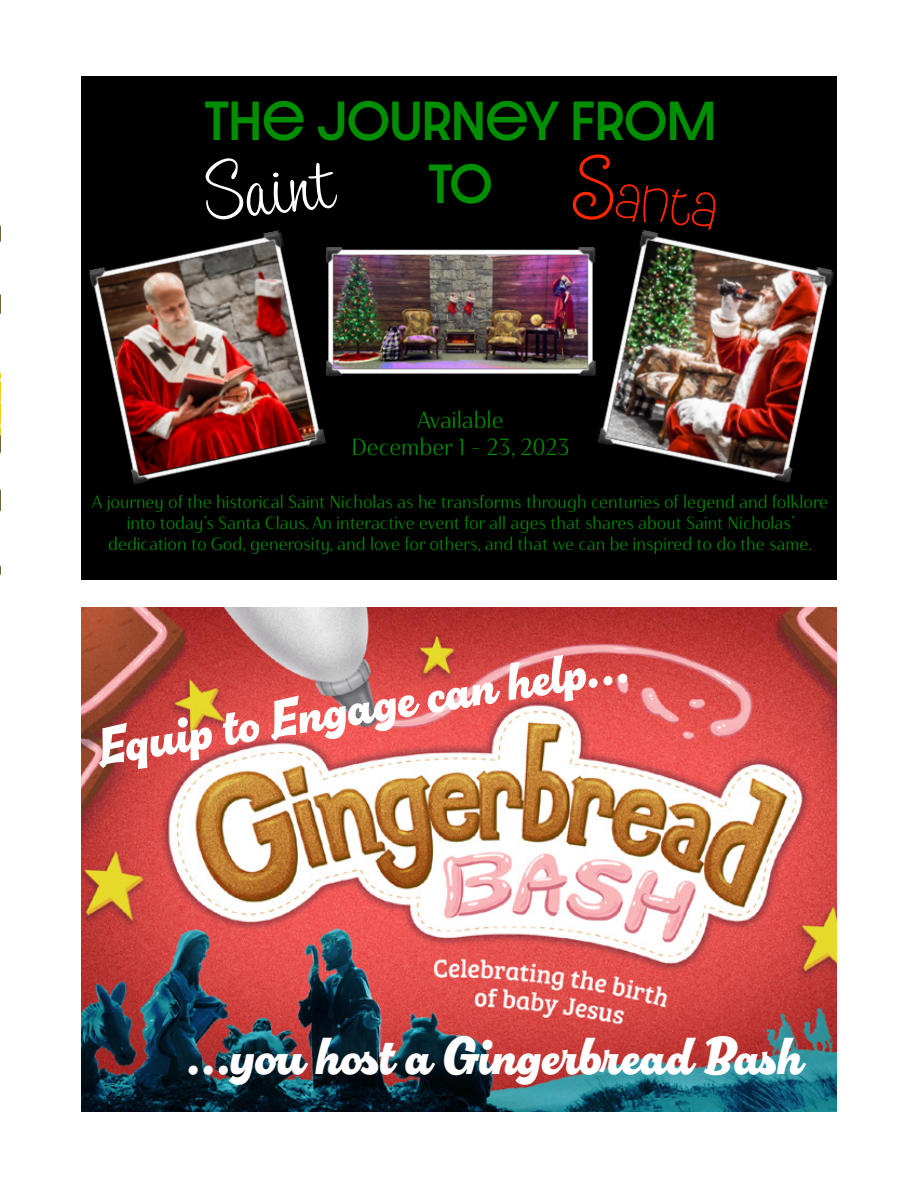
<style>
.page{position:relative;width:918px;height:1188px;background:#fff}
.page>*{position:absolute;margin:0;border:0;box-sizing:border-box;transform-origin:0 0}
.t1{font:81.6px "Tamarillo JF";color:#fff}
.t2{font:46.95px "Chill Script";color:#fff}
.t3{font:500 46.65px "Dazzle Unicase";color:#008f00}
.t4{font:46.65px "Tangelo";color:#ff2600}
.t5{font:23.4px/27.6px "Haboro Contrast Nor Lig";color:#008f00;text-align:center}
.t6{font:17.7px/21px "Haboro Contrast Nor Lig";color:#008f00;text-align:center}
.s1{font-size:81.6px}
</style>
<div class="page">
<img style="left:0;top:225px;width:1px;height:351px">
<img style="left:81px;top:608px;width:756px;height:504px">
<div style="left:81px;top:77px;width:756px;height:503px;background:#000"></div>
<img style="left:597px;top:230px;width:237px;height:253px">
<img style="left:89px;top:230px;width:237px;height:254px">
<img style="left:325px;top:248px;width:271px;height:129px">
<h3 class="t3" style="left:205px;top:86px;width:513px">THE JOURNEY FROM</h3>
<h1 class="t1" style="left:197px;top:141px;width:132px;rotate:-6deg">Saint</h1>
<h3 class="t4" style="left:574px;top:170px;width:149px;rotate:6deg"><span class="s1">S</span>anta</h3>
<h3 class="t3" style="left:429px;top:148px;width:66px">TO</h3>
<h3 class="t5" style="left:351px;top:406px;width:220px">Available<br>December 1 - 23, 2023</h3>
<p class="t6" style="left:92px;top:492px;width:738px">A journey of the historical Saint Nicholas as he transforms through centuries of legend and folklore into today’s Santa Claus. An interactive event for all ages that shares about Saint Nicholas’ dedication to God, generosity, and love for others, and that we can be inspired to do the same.</p>
<h2 class="t2" style="left:93px;top:715px;width:537px;rotate:-9deg">Equip to Engage can help…</h2>
<h2 class="t2" style="left:185px;top:1023px;width:619px">…you host a Gingerbread Bash</h2>
</div>
